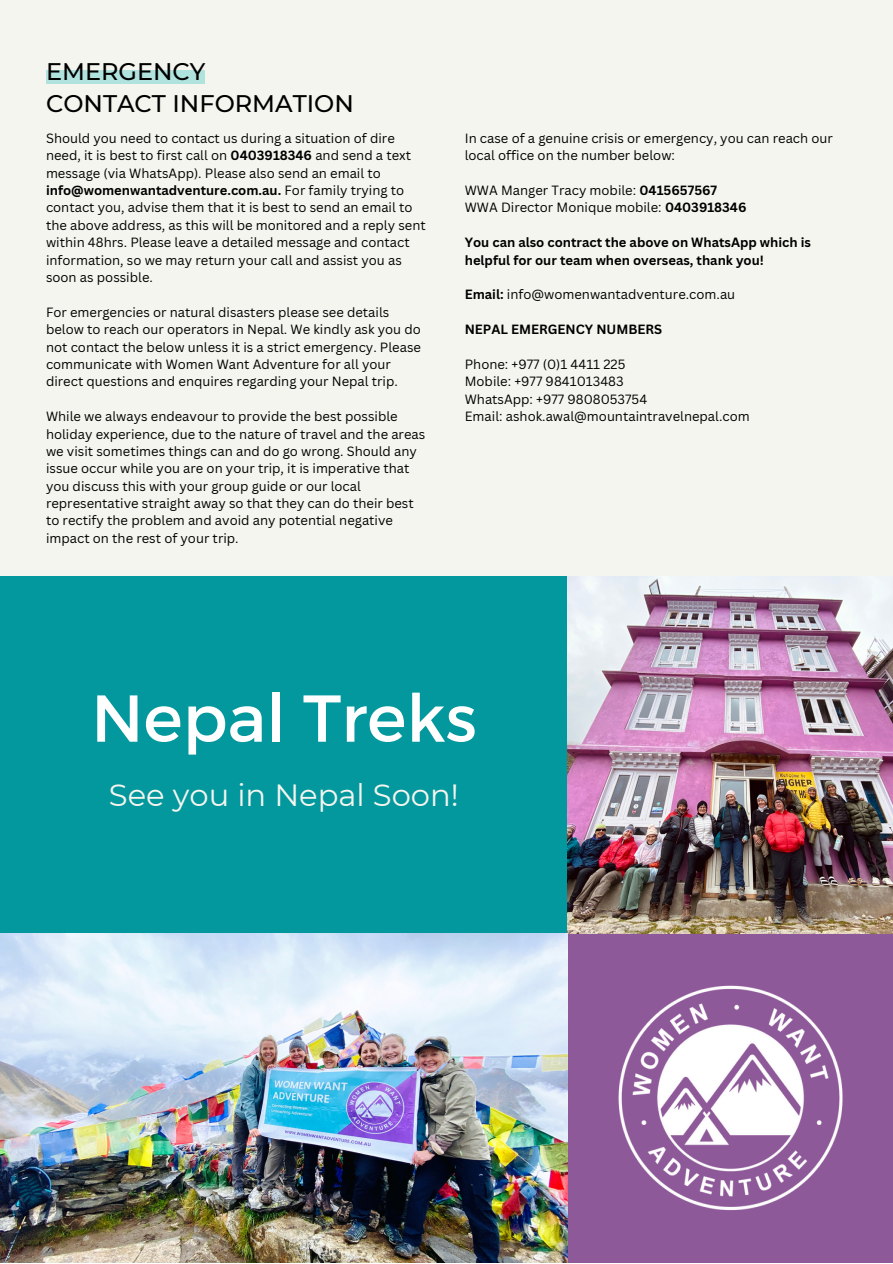
<style>
.page{position:relative;width:893px;height:1264px;background:#fff}
.page>*{position:absolute;margin:0;border:0;box-sizing:border-box;transform-origin:0 0}
.t1{font:66.15px "Montserrat";color:#fff}
.t2{font:30.6px "Montserrat";color:#f5f5ef}
.t3{font:500 24px "Montserrat";color:#000}
.t4{font:13.05px/17.4px "Canva Sans";color:#000}
.t5{font:700 13.05px/17.4px "Canva Sans";color:#000}
.s1{font-weight:700}
</style>
<div class="page">
<div style="left:0;top:0;width:892px;height:1262px;background:#f5f5ef"></div>
<div style="left:46px;top:70px;width:158px;height:14px;background:#b0e3dd"></div>
<div style="left:568px;top:934px;width:324px;height:328px;background:#8e5998"></div>
<img style="left:616px;top:984px;width:228px;height:228px;border-radius:50%">
<div style="left:0;top:576px;width:572px;height:357px;background:#03989e"></div>
<img style="left:567px;top:576px;width:325px;height:357px">
<img style="left:0;top:934px;width:568px;height:328px">
<p class="t3" style="left:46px;top:56px;width:161px">EMERGENCY</p>
<p class="t3" style="left:46px;top:89px;width:309px">CONTACT INFORMATION</p>
<p class="t4" style="left:46px;top:129px;width:381px">Should you need to contact us during a situation of dire need, it is best to first call on <span class="s1">0403918346</span> and send a text message (via WhatsApp). Please also send an email to <span class="s1">info@womenwantadventure.com.au.</span> For family trying to contact you, advise them that it is best to send an email to the above address, as this will be monitored and a reply sent within 48hrs. Please leave a detailed message and contact information, so we may return your call and assist you as soon as possible.</p>
<p class="t4" style="left:46px;top:303px;width:376px">For emergencies or natural disasters please see details below to reach our operators in Nepal. We kindly ask you do not contact the below unless it is a strict emergency. Please communicate with Women Want Adventure for all your direct questions and enquires regarding your Nepal trip.</p>
<p class="t4" style="left:46px;top:407px;width:381px">While we always endeavour to provide the best possible holiday experience, due to the nature of travel and the areas we visit sometimes things can and do go wrong. Should any issue occur while you are on your trip, it is imperative that you discuss this with your group guide or our local representative straight away so that they can do their best to rectify the problem and avoid any potential negative impact on the rest of your trip.</p>
<p class="t4" style="left:464px;top:129px;width:369px">In case of a genuine crisis or emergency, you can reach our local office on the number below:</p>
<p class="t4" style="left:464px;top:181px;width:254px">WWA Manger Tracy mobile: <span class="s1">0415657567</span></p>
<p class="t4" style="left:464px;top:199px;width:283px">WWA Director Monique mobile: <span class="s1">0403918346</span></p>
<p class="t5" style="left:464px;top:233px;width:348px">You can also contract the above on WhatsApp which is helpful for our team when overseas, thank you!</p>
<p class="t4" style="left:464px;top:285px;width:272px"><span class="s1">Email:</span> info@womenwantadventure.com.au</p>
<p class="t5" style="left:464px;top:320px;width:199px">NEPAL EMERGENCY NUMBERS</p>
<p class="t4" style="left:464px;top:355px;width:162px">Phone: +977 (0)1 4411 225</p>
<p class="t4" style="left:464px;top:372px;width:160px">Mobile: +977 9841013483</p>
<p class="t4" style="left:464px;top:390px;width:184px">WhatsApp: +977 9808053754</p>
<p class="t4" style="left:464px;top:407px;width:286px">Email: ashok.awal@mountaintravelnepal.com</p>
<p class="t1" style="left:91px;top:675px;width:387px">Nepal Treks</p>
<p class="t2" style="left:109px;top:776px;width:351px">See you in Nepal Soon!</p>
</div>
